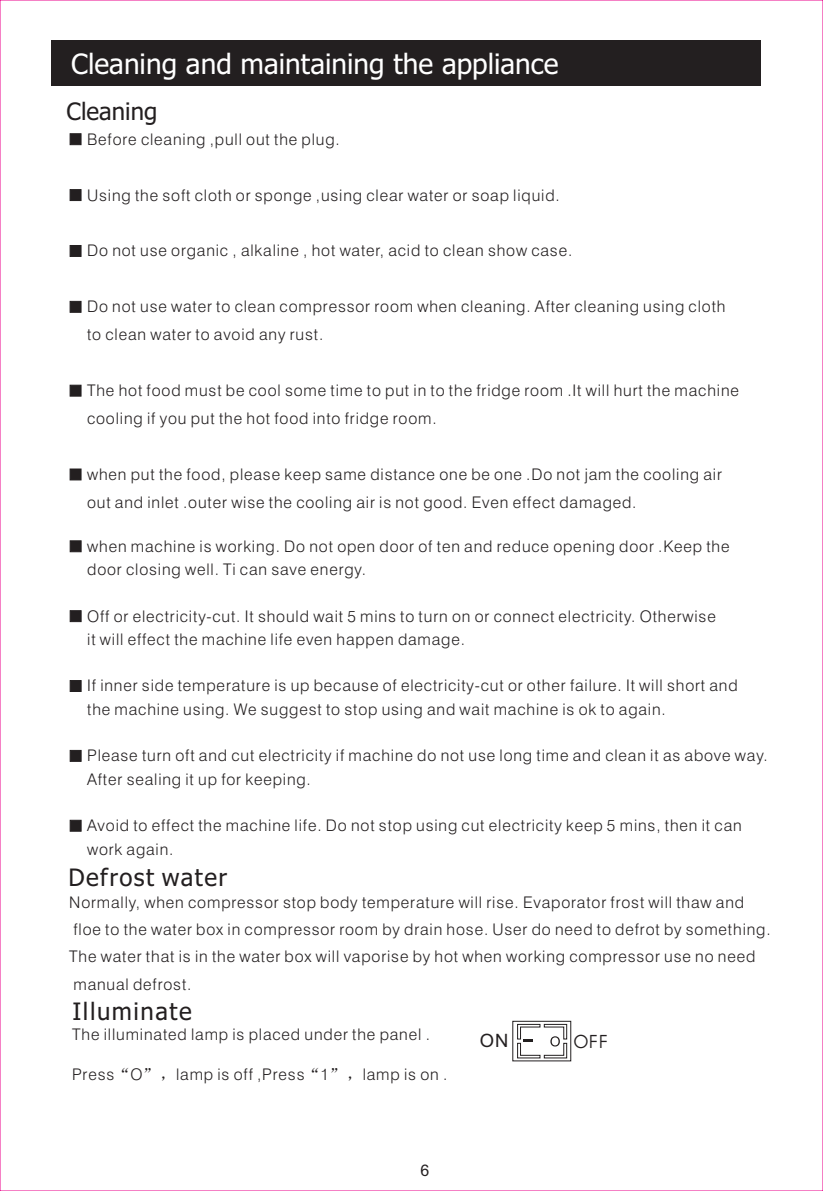
<style>
.page{position:relative;width:823px;height:1191px;background:#fff}
.page>*{position:absolute;margin:0;border:0;box-sizing:border-box;transform-origin:0 0}
.t1{font:28px "Tahoma";color:#fff}
.t2{font:24px "Tahoma";letter-spacing:.06em;color:#231f20}
.t3{font:24px "Tahoma";color:#231f20}
.t4{font:18.4px "Avant Garde IT Cby BT";color:#231f20}
.t5{font:18.4px "Arial";color:#231f20}
.t6{font:300 16px/23.2px "Swiss 721 BT";letter-spacing:.055em;color:#231f20}
.t7{font:16px "Arial";color:#231f20}
.s1{font-family:"Sim Sun";font-weight:400}
</style>
<div class="page">
<div style="left:512px;top:1021px;width:58px;height:40px;border:1px solid #231f20"></div>
<svg style="left:517px;top:1024px;width:49px;height:34px"></svg>
<div style="left:51px;top:41px;width:709px;height:45px;background:#231f20"></div>
<svg style="left:70px;top:133px;width:11px;height:12px"></svg>
<svg style="left:70px;top:189px;width:11px;height:12px"></svg>
<svg style="left:70px;top:245px;width:11px;height:12px"></svg>
<svg style="left:70px;top:301px;width:11px;height:12px"></svg>
<svg style="left:70px;top:385px;width:11px;height:11px"></svg>
<svg style="left:70px;top:468px;width:11px;height:12px"></svg>
<svg style="left:70px;top:540px;width:11px;height:12px"></svg>
<svg style="left:70px;top:610px;width:11px;height:12px"></svg>
<svg style="left:70px;top:680px;width:11px;height:12px"></svg>
<svg style="left:70px;top:750px;width:11px;height:11px"></svg>
<svg style="left:70px;top:820px;width:11px;height:11px"></svg>
<h1 class="t1" style="left:71px;top:52px;width:488px">Cleaning and maintaining the appliance</h1>
<h2 class="t3" style="left:67px;top:101px;width:92px">Cleaning</h2>
<p class="t6" style="left:87px;top:129px;width:254px">Before cleaning ,pull out the plug.</p>
<p class="t6" style="left:87px;top:185px;width:474px">Using the soft cloth or sponge ,using clear water or soap liquid.</p>
<p class="t6" style="left:87px;top:241px;width:486px">Do not use organic , alkaline , hot water, acid to clean show case.</p>
<p class="t6" style="left:87px;top:294px;width:639px;line-height:28px">Do not use water to clean compressor room when cleaning. After cleaning using cloth to clean water to avoid any rust.</p>
<p class="t6" style="left:87px;top:378px;width:653px;line-height:28px">The hot food must be cool some time to put in to the fridge room .It will hurt the machine cooling if you put the hot food into fridge room.</p>
<p class="t6" style="left:87px;top:462px;width:636px;line-height:28px">when put the food, please keep same distance one be one .Do not jam the cooling air out and inlet .outer wise the cooling air is not good. Even effect damaged.</p>
<p class="t6" style="left:87px;top:536px;width:643px">when machine is working. Do not open door of ten and reduce opening door .Keep the door closing well. Ti can save energy.</p>
<p class="t6" style="left:87px;top:606px;width:629px">Off or electricity-cut. It should wait 5 mins to turn on or connect electricity. Otherwise it will effect the machine life even happen damage.</p>
<p class="t6" style="left:87px;top:675px;width:651px">If inner side temperature is up because of electricity-cut or other failure. It will short and the machine using. We suggest to stop using and wait machine is ok to again.</p>
<p class="t6" style="left:87px;top:745px;width:681px">Please turn oft and cut electricity if machine do not use long time and clean it as above way.<br>After sealing it up for keeping.</p>
<p class="t6" style="left:87px;top:815px;width:655px">Avoid to effect the machine life. Do not stop using cut electricity keep 5 mins, then it can work again.</p>
<h2 class="t2" style="left:68px;top:867px;width:160px">Defrost water</h2>
<p class="t6" style="left:69px;top:890px;width:702px;line-height:27.2px">Normally, when compressor stop body temperature will rise. Evaporator frost will thaw and floe to the water box in compressor room by drain hose. User do need to defrot by something.<br>The water that is in the water box will vaporise by hot when working compressor use no need manual defrost.</p>
<h2 class="t2" style="left:72px;top:1001px;width:121px">Illuminate</h2>
<p class="t6" style="left:72px;top:1024px;width:359px">The illuminated lamp is placed under the panel .</p>
<p class="t6" style="left:72px;top:1064px;width:376px">Press<span class="s1">“</span>O<span class="s1">”，</span>lamp is off ,Press<span class="s1">“</span>1<span class="s1">”，</span>lamp is on .</p>
<p class="t5" style="left:479px;top:1033px;width:30px">ON</p>
<p class="t4" style="left:573px;top:1034px;width:36px">OFF</p>
<p class="t7" style="left:420px;top:1164px;width:10px">6</p>
</div>
